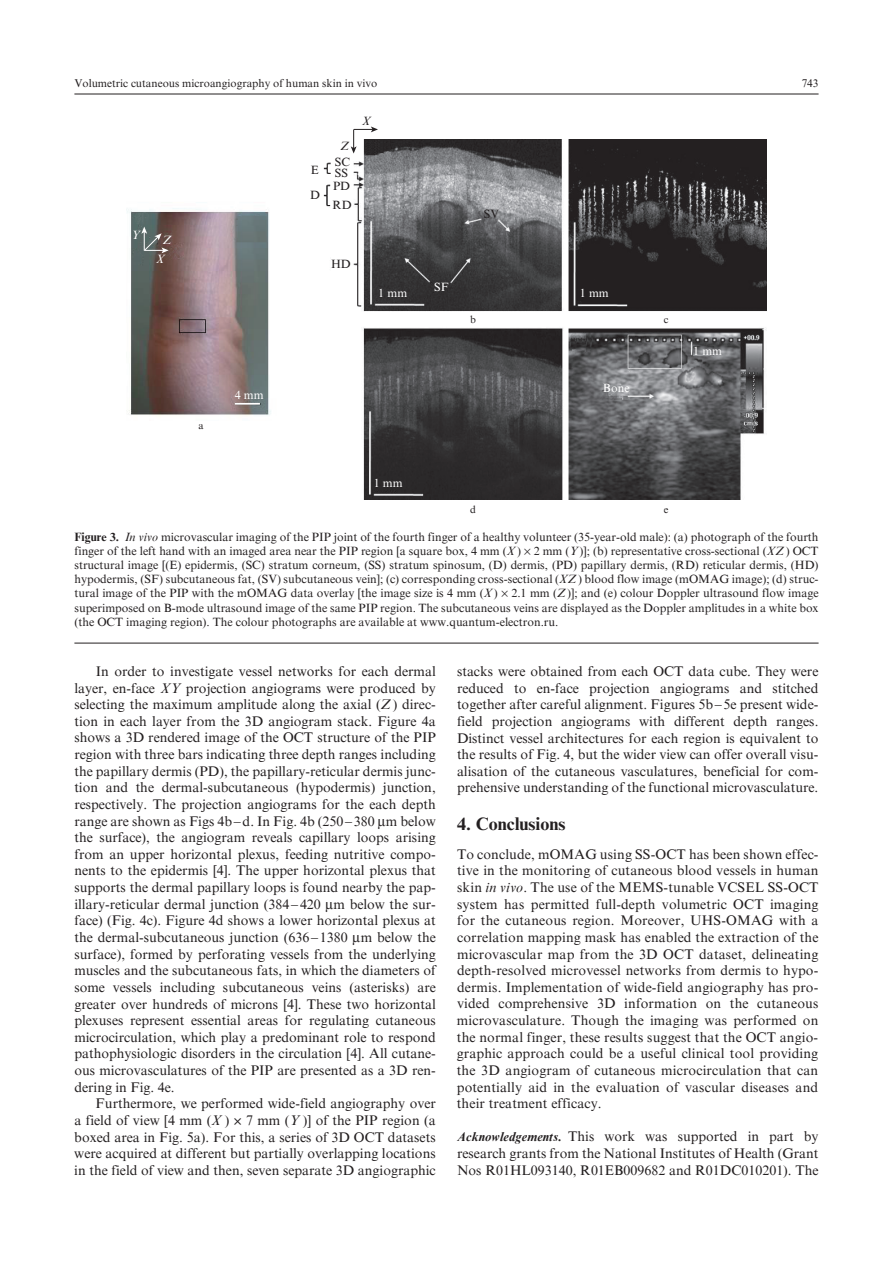
<style>
.page{position:relative;width:893px;height:1263px;background:#fff}
.page>*{position:absolute;margin:0;border:0;box-sizing:border-box;transform-origin:0 0}
.t1{font:700 18px "Times QE";color:#231f20}
.t2{font:13.95px/16.6px "Times QE";color:#231f20;text-align:justify}
.t3{font:12px/14.2px "Times QE";color:#231f20}
.t4{font:12px "Times QE";letter-spacing:.005em;color:#fff}
.t5{font:12px "Times QE Inclined";color:#fff}
.t6{font:12px "Times QE Inclined";color:#231f20}
.t7{font:11.25px "Times QE";color:#231f20}
.t8{font:10.5px "Times QE";color:#231f20}
.s1{font-weight:700}
.s2{font-family:"Times QE Inclined"}
.s3{font-family:"Times"}
.s4{font-family:"Times QE Bold Inclined";font-size:12.75px}
</style>
<div class="page">
<hr style="left:74px;top:94px;width:745px;height:1px;background:#231f20">
<hr style="left:74px;top:643px;width:745px;height:1px;background:#231f20">
<img style="left:127px;top:208px;width:144px;height:208px">
<svg style="left:141px;top:227px;width:28px;height:26px"></svg>
<hr style="left:235px;top:403px;width:25px;height:2px;background:#fff">
<img style="left:323px;top:139px;width:443px;height:361px">
<svg style="left:351px;top:126px;width:27px;height:27px"></svg>
<p class="t7" style="left:74px;top:77px;width:305px">Volumetric cutaneous microangiography of human skin in vivo</p>
<p class="t7" style="left:802px;top:77px;width:18px">743</p>
<p class="t5" style="left:131px;top:228px;width:10px">Y</p>
<p class="t5" style="left:163px;top:233px;width:10px">Z</p>
<p class="t5" style="left:156px;top:252px;width:10px">X</p>
<p class="t8" style="left:198px;top:419px;width:7px">a</p>
<p class="t4" style="left:235px;top:389px;width:30px">4 mm</p>
<p class="t3" style="left:310px;top:157px;width:11px;line-height:25.7px">E<br>D</p>
<p class="t6" style="left:340px;top:140px;width:10px">Z</p>
<p class="t3" style="left:335px;top:156px;width:17px;line-height:11.6px">SC<br>SS</p>
<p class="t3" style="left:333px;top:179px;width:19px">PD</p>
<p class="t3" style="left:332px;top:198px;width:21px">RD</p>
<p class="t6" style="left:362px;top:114px;width:10px">X</p>
<p class="t3" style="left:484px;top:207px;width:17px">SV</p>
<p class="t3" style="left:331px;top:257px;width:21px">HD</p>
<p class="t4" style="left:434px;top:281px;width:16px">SF</p>
<p class="t4" style="left:378px;top:286px;width:30px">1 mm</p>
<p class="t4" style="left:580px;top:286px;width:30px">1 mm</p>
<p class="t8" style="left:470px;top:314px;width:7px">b</p>
<p class="t4" style="left:603px;top:381px;width:28px">Bone</p>
<p class="t8" style="left:664px;top:314px;width:6px">c</p>
<p class="t4" style="left:693px;top:344px;width:30px">1 mm</p>
<p class="t4" style="left:374px;top:476px;width:30px">1 mm</p>
<p class="t8" style="left:470px;top:503px;width:7px">d</p>
<p class="t8" style="left:664px;top:503px;width:6px">e</p>
<p class="t3" style="left:74px;top:529px;width:746px;text-align:justify"><span class="s1">Figure 3.</span> <span class="s2">In vivo</span> microvascular imaging of the PIP joint of the fourth finger of a healthy volunteer (35-year-old male): (a) photograph of the fourth finger of the left hand with an imaged area near the PIP region [a square box, 4 mm (<span class="s2">X</span>) 2 mm (<span class="s2">Y</span>)]; (b) representative cross-sectional (<span class="s2">XZ</span>) OCT structural image [(E) epidermis, (SC) stratum corneum, (SS) stratum spinosum, (D) dermis, (PD) papillary dermis, (RD) reticular dermis, (HD) hypodermis, (SF) subcutaneous fat, (SV) subcutaneous vein]; (c) corresponding cross-sectional (<span class="s2">XZ</span>) blood flow image (mOMAG image); (d) struc&shy;tural image of the PIP with the mOMAG data overlay [the image size is 4 mm (<span class="s2">X</span>) 2.1 mm (<span class="s2">Z</span>)]; and (e) colour Doppler ultrasound flow image superimposed on B-mode ultrasound image of the same PIP region. The subcutaneous veins are displayed as the Doppler amplitudes in a white box (the OCT imaging region). The colour photographs are available at www.quantum-electron.ru.</p>
<p class="t2" style="left:74px;top:663px;width:363px;text-indent:21px">In order to investigate vessel networks for each dermal layer, en-face <span class="s2">XY</span> projection angiograms were produced by selecting the maximum amplitude along the axial (<span class="s2">Z</span>) direc&shy;tion in each layer from the 3D angiogram stack. Figure 4a shows a 3D rendered image of the OCT structure of the PIP region with three bars indicating three depth ranges including the papillary dermis (PD), the papillary-reticular dermis junc&shy;tion and the dermal-subcutaneous (hypodermis) junction, respectively. The projection angiograms for the each depth range are shown as Figs 4b–d. In Fig. 4b (250–380 m below the surface), the angiogram reveals capillary loops arising from an upper horizontal plexus, feeding nutritive compo&shy;nents to the epidermis [4]. The upper horizontal plexus that supports the dermal papillary loops is found nearby the pap&shy;illary-reticular dermal junction (384 –420 m below the sur&shy;face) (Fig. 4c). Figure 4d shows a lower horizontal plexus at the dermal-subcutaneous junction (636 –1380 m below the surface), formed by perforating vessels from the underlying muscles and the subcutaneous fats, in which the diameters of some vessels including subcutaneous veins (asterisks) are greater over hundreds of microns [4]. These two horizontal plexuses represent essential areas for regulating cutaneous microcirculation, which play a predominant role to respond pathophysiologic disorders in the circulation [4]. All cutane&shy;ous microvasculatures of the PIP are presented as a 3D ren&shy;dering in Fig. 4e.</p>
<p class="t2" style="left:74px;top:1095px;width:363px;text-indent:21px">Furthermore, we performed wide-field angiography over a field of view [4 mm (<span class="s2">X</span> ) <span class="s3">×</span> 7 mm (<span class="s2">Y</span> )] of the PIP region (a boxed area in Fig. 5a). For this, a series of 3D OCT datasets were acquired at different but partially overlapping locations in the field of view and then, seven separate 3D angiographic</p>
<p class="t2" style="left:457px;top:663px;width:363px">stacks were obtained from each OCT data cube. They were reduced to en-face projection angiograms and stitched together after careful alignment. Figures 5b–5e present wide&shy;field projection angiograms with different depth ranges.<br>Distinct vessel architectures for each region is equivalent to the results of Fig. 4, but the wider view can offer overall visu&shy;alisation of the cutaneous vasculatures, beneficial for com&shy;prehensive understanding of the functional microvasculature.</p>
<p class="t1" style="left:457px;top:814px;width:110px">4. Conclusions</p>
<p class="t2" style="left:457px;top:846px;width:363px">To conclude, mOMAG using SS-OCT has been shown effec&shy;tive in the monitoring of cutaneous blood vessels in human skin <span class="s2">in vivo</span>. The use of the MEMS-tunable VCSEL SS-OCT system has permitted full-depth volumetric OCT imaging for the cutaneous region. Moreover, UHS-OMAG with a correlation mapping mask has enabled the extraction of the microvascular map from the 3D OCT dataset, delineating depth-resolved microvessel networks from dermis to hypo&shy;dermis. Implementation of wide-field angiography has pro&shy;vided comprehensive 3D information on the cutaneous microvasculature. Though the imaging was performed on the normal finger, these results suggest that the OCT angio&shy;graphic approach could be a useful clinical tool providing the 3D angiogram of cutaneous microcirculation that can potentially aid in the evaluation of vascular diseases and their treatment efficacy.</p>
<p class="t2" style="left:457px;top:1128px;width:363px"><span class="s4">Acknowledgements.</span> This work was supported in part by research grants from the National Institutes of Health (Grant Nos R01HL093140, R01EB009682 and R01DC010201). The</p>
</div>
